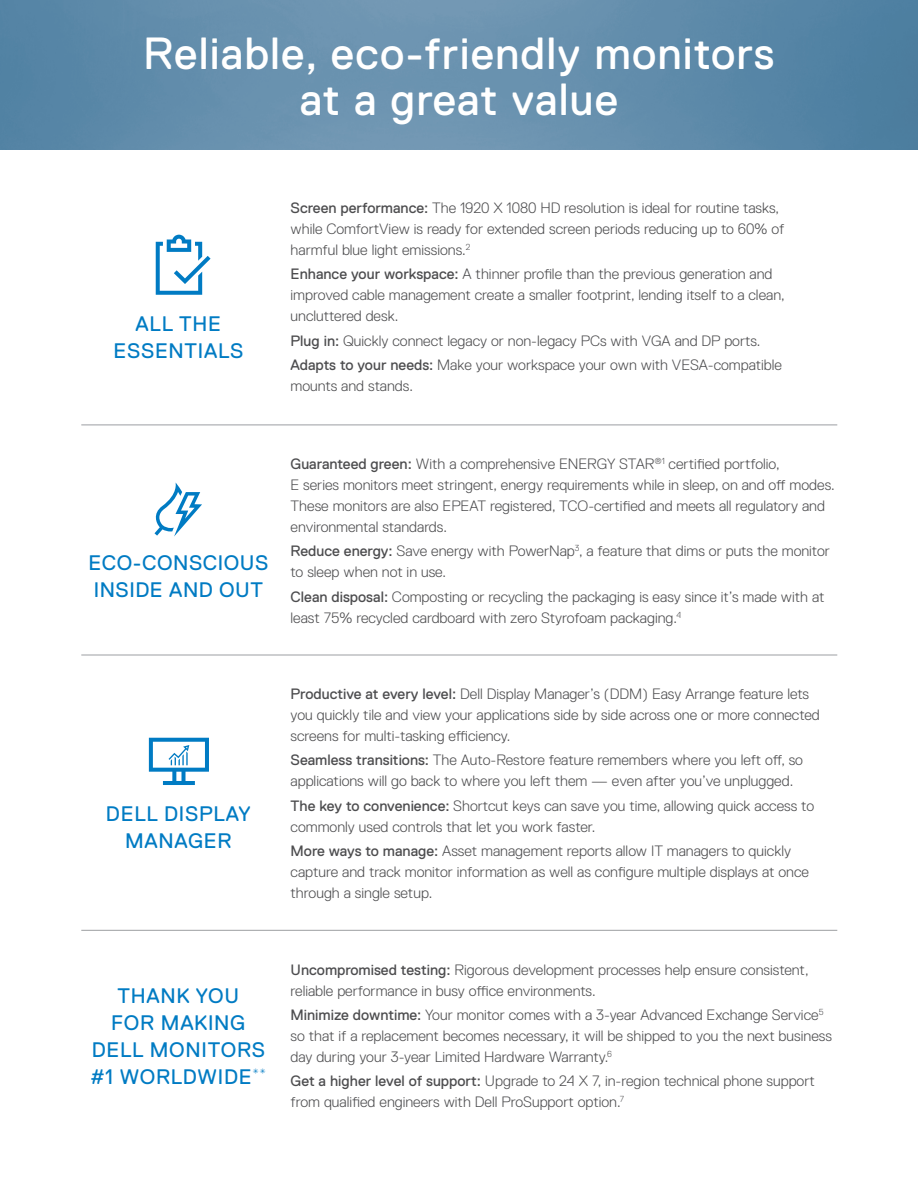
<style>
.page{position:relative;width:918px;height:1188px;background:#fff}
.page>*{position:absolute;margin:0;border:0;box-sizing:border-box;transform-origin:0 0}
.t1{font:45px/46.5px "Dell Replica";letter-spacing:.025em;color:#fff;text-align:center}
.t2{font:21px/27px "Dell Replica";letter-spacing:.035em;color:#007bc3;text-align:center}
.t3{font:300 15px/21px "Dell Replica";color:#4d4d4f}
.s1{font-weight:400}
</style>
<div class="page">
<img style="left:0;top:0;width:918px;height:150px">
<hr style="left:81px;top:424px;width:756px;height:1px;background:#a7a9ac">
<hr style="left:81px;top:654px;width:756px;height:2px;background:#a7a9ac">
<hr style="left:81px;top:930px;width:756px;height:1px;background:#a7a9ac">
<svg style="left:156px;top:235px;width:55px;height:60px"></svg>
<svg style="left:149px;top:738px;width:60px;height:47px"></svg>
<svg style="left:154px;top:483px;width:48px;height:54px"></svg>
<p class="t1" style="left:143px;top:30px;width:633px">Reliable, eco-friendly monitors at a great value</p>
<p class="t2" style="left:114px;top:310px;width:131px">ALL THE<br>ESSENTIALS</p>
<p class="t3" style="left:291px;top:198px;width:495px"><span class="s1">Screen performance:</span> The 1920 X 1080 HD resolution is ideal for routine tasks, while ComfortView is ready for extended screen periods reducing up to 60% of harmful blue light emissions.<sup>2</sup></p>
<p class="t3" style="left:291px;top:264px;width:496px"><span class="s1">Enhance your workspace:</span> A thinner profile than the previous generation and improved cable management create a smaller footprint, lending itself to a clean, uncluttered desk.</p>
<p class="t3" style="left:291px;top:330px;width:471px"><span class="s1">Plug in:</span> Quickly connect legacy or non-legacy PCs with VGA and DP ports.</p>
<p class="t3" style="left:291px;top:354px;width:493px"><span class="s1">Adapts to your needs:</span> Make your workspace your own with VESA-compatible mounts and stands.</p>
<p class="t2" style="left:89px;top:550px;width:181px;text-align:left">ECO-CONSCIOUS<br>INSIDE AND OUT</p>
<p class="t3" style="left:291px;top:453px;width:546px"><span class="s1">Guaranteed green:</span> With a comprehensive ENERGY STAR<sup>®1</sup> certified portfolio,<br>E series monitors meet stringent, energy requirements while in sleep, on and off modes.<br>These monitors are also EPEAT registered, TCO-certified and meets all regulatory and environmental standards.</p>
<p class="t3" style="left:291px;top:541px;width:541px"><span class="s1">Reduce energy:</span> Save energy with PowerNap<sup>3</sup>, a feature that dims or puts the monitor to sleep when not in use.</p>
<p class="t3" style="left:291px;top:586px;width:535px"><span class="s1">Clean disposal:</span> Composting or recycling the packaging is easy since it’s made with at least 75% recycled cardboard with zero Styrofoam packaging.<sup>4</sup></p>
<p class="t2" style="left:106px;top:800px;width:146px">DELL DISPLAY<br>MANAGER</p>
<p class="t3" style="left:291px;top:684px;width:531px"><span class="s1">Productive at every level:</span> Dell Display Manager’s (DDM) Easy Arrange feature lets you quickly tile and view your applications side by side across one or more connected screens for multi-tasking efficiency.</p>
<p class="t3" style="left:291px;top:750px;width:514px"><span class="s1">Seamless transitions:</span> The Auto-Restore feature remembers where you left off, so applications will go back to where you left them — even after you’ve unplugged.</p>
<p class="t3" style="left:291px;top:795px;width:525px"><span class="s1">The key to convenience:</span> Shortcut keys can save you time, allowing quick access to commonly used controls that let you work faster.</p>
<p class="t3" style="left:291px;top:840px;width:520px"><span class="s1">More ways to manage:</span> Asset management reports allow IT managers to quickly capture and track monitor information as well as configure multiple displays at once through a single setup.</p>
<p class="t2" style="left:91px;top:982px;width:177px">THANK YOU<br>FOR MAKING<br>DELL MONITORS #1 WORLDWIDE<sup>**</sup></p>
<p class="t3" style="left:291px;top:959px;width:520px"><span class="s1">Uncompromised testing:</span> Rigorous development processes help ensure consistent, reliable performance in busy office environments.</p>
<p class="t3" style="left:291px;top:1004px;width:543px"><span class="s1">Minimize downtime:</span> Your monitor comes with a 3-year Advanced Exchange Service<sup>5 </sup>so that if a replacement becomes necessary, it will be shipped to you the next business day during your 3-year Limited Hardware Warranty.<sup>6</sup></p>
<p class="t3" style="left:291px;top:1070px;width:526px"><span class="s1">Get a higher level of support:</span> Upgrade to 24 X 7, in-region technical phone support from qualified engineers with Dell ProSupport option.<sup>7</sup></p>
</div>
